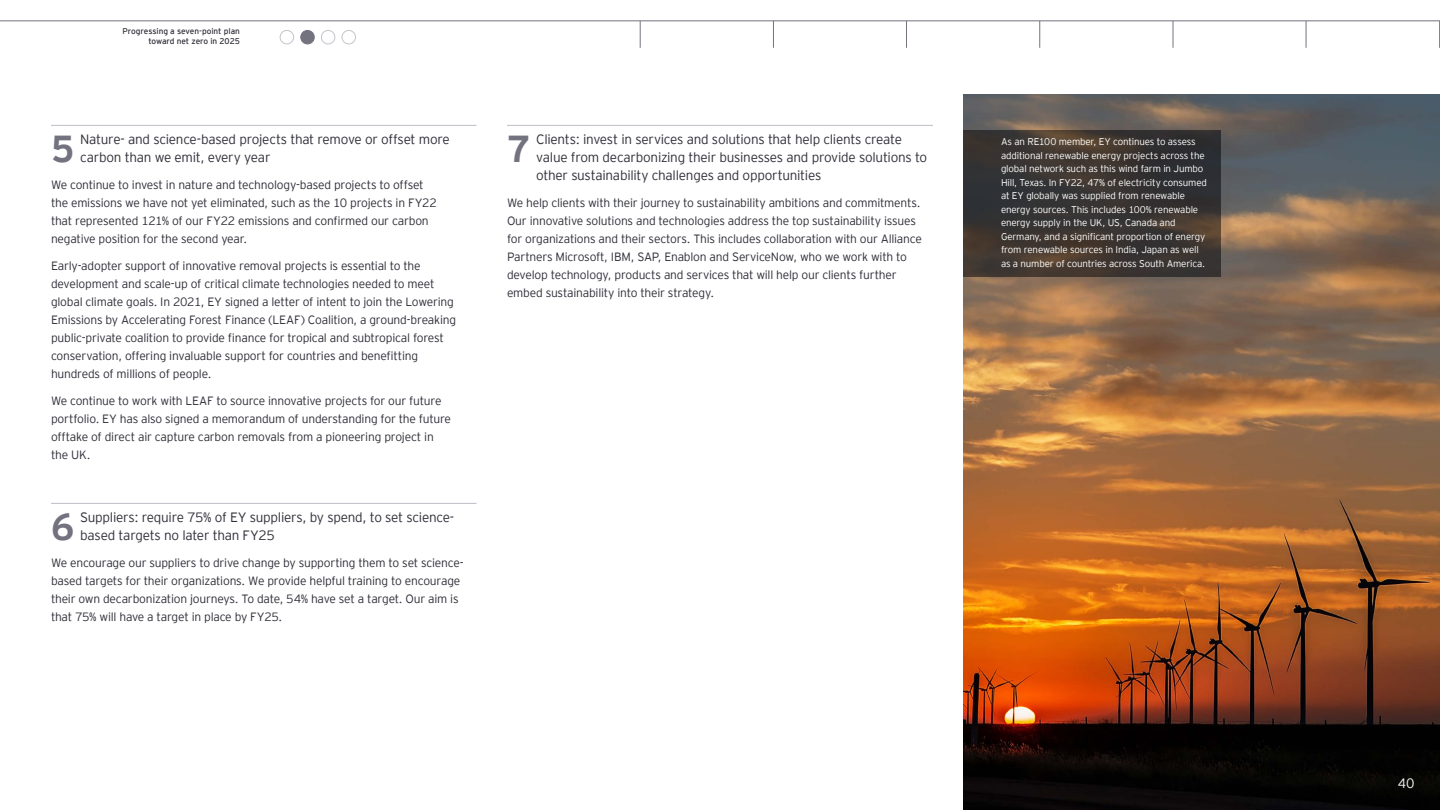
<style>
.page{position:relative;width:1440px;height:810px;background:#fff}
.page>*{position:absolute;margin:0;border:0;box-sizing:border-box;transform-origin:0 0}
.t1{font:700 37.5px "EY Interstate";color:#737380}
.t2{font:300 13.5px/18px "EY Interstate";letter-spacing:-.02em;color:#2e2e38}
.t3{font:300 13.5px "EY Interstate";color:#fff}
.t4{font:300 12px/18px "EY Interstate";letter-spacing:-.02em;color:#2e2e38}
.t5{font:300 9.75px/13.5px "EY Interstate";letter-spacing:-.015em;color:#fff}
.t6{font:8.25px/9.9px "EY Interstate";color:#2e2e38;text-align:right}
</style>
<div class="page">
<img style="left:963px;top:94px;width:477px;height:716px">
<hr style="left:51px;top:125px;width:425px;height:1px;background:#c4c4cc">
<hr style="left:51px;top:503px;width:425px;height:1px;background:#c4c4cc">
<hr style="left:507px;top:125px;width:426px;height:1px;background:#c4c4cc">
<hr style="left:0;top:20px;width:1440px;height:1px;background:#737380">
<div style="left:280px;top:30px;width:14px;height:14px;border:1px solid #c4c4cc;border-radius:50%"></div>
<div style="left:301px;top:30px;width:13px;height:14px;background:#737380;border-radius:50%"></div>
<div style="left:300px;top:30px;width:15px;height:14px;border:1px solid #737380;border-radius:50%"></div>
<div style="left:321px;top:30px;width:14px;height:14px;border:1px solid #c4c4cc;border-radius:50%"></div>
<div style="left:342px;top:30px;width:14px;height:14px;border:1px solid #c4c4cc;border-radius:50%"></div>
<svg style="left:964px;top:130px;width:257px;height:147px;background:#3a3431"></svg>
<svg style="left:906px;top:21px;width:1px;height:27px"></svg>
<svg style="left:640px;top:21px;width:1px;height:27px"></svg>
<svg style="left:773px;top:21px;width:1px;height:27px"></svg>
<svg style="left:1039px;top:21px;width:1px;height:27px"></svg>
<svg style="left:1173px;top:21px;width:1px;height:27px"></svg>
<svg style="left:1306px;top:21px;width:1px;height:27px"></svg>
<svg style="left:1439px;top:21px;width:1px;height:27px"></svg>
<p class="t6" style="left:123px;top:26px;width:119px">Progressing a seven‑point plan toward net zero in 2025</p>
<h1 class="t1" style="left:51px;top:122px;width:25px">5</h1>
<p class="t2" style="left:80px;top:129px;width:371px">Nature- and science-based projects that remove or offset more carbon than we emit, every year</p>
<p class="t4" style="left:51px;top:175px;width:387px">We continue to invest in nature and technology-based projects to offset the emissions we have not yet eliminated, such as the 10 projects in FY22 that represented 121% of our FY22 emissions and confirmed our carbon negative position for the second year.</p>
<p class="t4" style="left:51px;top:256px;width:407px">Early-adopter support of innovative removal projects is essential to the development and scale-up of critical climate technologies needed to meet global climate goals. In 2021, EY signed a letter of intent to join the Lowering Emissions by Accelerating Forest Finance (LEAF) Coalition, a ground-breaking public-private coalition to provide finance for tropical and subtropical forest conservation, offering invaluable support for countries and benefitting hundreds of millions of people.</p>
<p class="t4" style="left:51px;top:391px;width:402px">We continue to work with LEAF to source innovative projects for our future portfolio. EY has also signed a memorandum of understanding for the future offtake of direct air capture carbon removals from a pioneering project in the UK.</p>
<h1 class="t1" style="left:51px;top:500px;width:25px">6</h1>
<p class="t2" style="left:80px;top:507px;width:376px">Suppliers: require 75% of EY suppliers, by spend, to set science&shy;based targets no later than FY25</p>
<p class="t4" style="left:51px;top:553px;width:414px">We encourage our suppliers to drive change by supporting them to set science&shy;based targets for their organizations. We provide helpful training to encourage their own decarbonization journeys. To date, 54% have set a target. Our aim is that 75% will have a target in place by FY25.</p>
<h1 class="t1" style="left:507px;top:122px;width:25px">7</h1>
<p class="t2" style="left:536px;top:129px;width:393px">Clients: invest in services and solutions that help clients create value from decarbonizing their businesses and provide solutions to other sustainability challenges and opportunities</p>
<p class="t4" style="left:507px;top:193px;width:416px">We help clients with their journey to sustainability ambitions and commitments.<br>Our innovative solutions and technologies address the top sustainability issues for organizations and their sectors. This includes collaboration with our Alliance Partners Microsoft, IBM, SAP, Enablon and ServiceNow, who we work with to develop technology, products and services that will help our clients further embed sustainability into their strategy.</p>
<p class="t5" style="left:1001px;top:134px;width:207px">As an RE100 member, EY continues to assess additional renewable energy projects across the global network such as this wind farm in Jumbo Hill, Texas. In FY22, 47% of electricity consumed at EY globally was supplied from renewable energy sources. This includes 100% renewable energy supply in the UK, US, Canada and Germany, and a significant proportion of energy from renewable sources in India, Japan as well as a number of countries across South America.</p>
<p class="t3" style="left:1398px;top:774px;width:18px">40</p>
</div>
